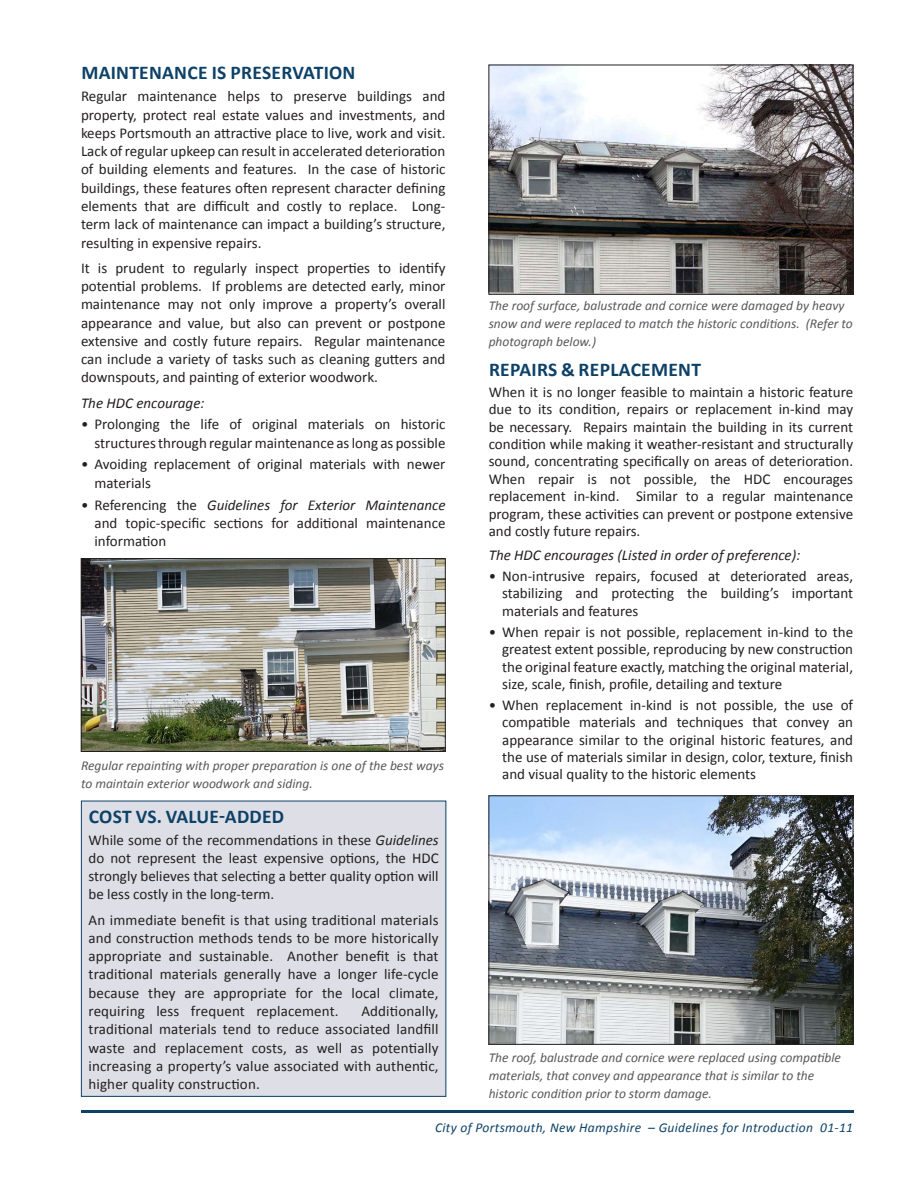
<style>
.page{position:relative;width:918px;height:1188px;background:#fff}
.page>*{position:absolute;margin:0;border:0;box-sizing:border-box;transform-origin:0 0}
.t1{font:700 19.5px "Calibri";letter-spacing:.015em;color:#0d4168}
.t2{font:15px/18.3px "Calibri";color:#231f20;text-align:justify}
.t3{font:italic 15px "Calibri";color:#231f20}
.t4{font:italic 13.5px/18px "Calibri";color:#57585a}
.t5{font:italic 13.5px "Calibri";letter-spacing:.025em;color:#0d4168}
.s1{font-style:italic}
</style>
<div class="page">
<hr style="left:81px;top:1110px;width:772px;height:2px;background:#0d4168">
<div style="left:81px;top:801px;width:365px;height:295px;background:#dedfe6"></div>
<div style="left:81px;top:801px;width:365px;height:296px;border:1px solid #0d4168"></div>
<img style="left:83px;top:560px;width:361px;height:190px">
<div style="left:81px;top:558px;width:365px;height:194px;border:1px solid #231f20"></div>
<img style="left:491px;top:67px;width:360px;height:225px">
<div style="left:489px;top:65px;width:364px;height:229px;border:1px solid #231f20"></div>
<img style="left:491px;top:798px;width:360px;height:245px">
<div style="left:489px;top:796px;width:364px;height:249px;border:1px solid #231f20"></div>
<h1 class="t1" style="left:81px;top:59px;width:276px">MAINTENANCE IS PRESERVATION</h1>
<p class="t2" style="left:81px;top:87px;width:366px">Regular maintenance helps to preserve buildings and property, protect real estate values and investments, and keeps Portsmouth an attractive place to live, work and visit.<br>Lack of regular upkeep can result in accelerated deterioration of building elements and features. In the case of historic buildings, these features often represent character defining elements that are difficult and costly to replace. Long&shy;term lack of maintenance can impact a building’s structure, resulting in expensive repairs.</p>
<p class="t2" style="left:81px;top:258px;width:366px">It is prudent to regularly inspect properties to identify potential problems. If problems are detected early, minor maintenance may not only improve a property’s overall appearance and value, but also can prevent or postpone extensive and costly future repairs. Regular maintenance can include a variety of tasks such as cleaning gutters and downspouts, and painting of exterior woodwork.</p>
<p class="t3" style="left:81px;top:392px;width:125px">The HDC encourage:</p>
<p class="t2" style="left:81px;top:415px;width:366px;text-align:right">• Prolonging the life of original materials on historic structures through regular maintenance as long as possible</p>
<p class="t2" style="left:94px;top:455px;width:352px;text-indent:-14px">• Avoiding replacement of original materials with newer materials</p>
<p class="t2" style="left:94px;top:495px;width:353px;text-indent:-13px">• Referencing the <span class="s1">Guidelines for Exterior Maintenance </span>and topic-specific sections for additional maintenance information</p>
<p class="t4" style="left:81px;top:756px;width:364px">Regular repainting with proper preparation is one of the best ways to maintain exterior woodwork and siding.</p>
<h1 class="t1" style="left:89px;top:803px;width:22px">COST</h1>
<h1 class="t1" style="left:136px;top:803px;width:114px">VS. VALUE-ADDED</h1>
<p class="t2" style="left:88px;top:830px;width:352px">While some of the recommendations in these <span class="s1">Guidelines </span>do not represent the least expensive options, the HDC strongly believes that selecting a better quality option will be less costly in the long-term.</p>
<p class="t2" style="left:88px;top:910px;width:352px">An immediate benefit is that using traditional materials and construction methods tends to be more historically appropriate and sustainable. Another benefit is that traditional materials generally have a longer life-cycle because they are appropriate for the local climate, requiring less frequent replacement.</p>
<p class="t2" style="left:88px;top:1001px;width:352px;text-indent:273px">Additionally, traditional materials tend to reduce associated landfill waste and replacement costs, as well as potentially increasing a property’s value associated with authentic, higher quality construction.</p>
<p class="t4" style="left:489px;top:295px;width:366px">The roof surface, balustrade and cornice were damaged by heavy snow and were replaced to match the historic conditions. (Refer to photograph below.)</p>
<h1 class="t1" style="left:489px;top:356px;width:213px">REPAIRS &amp; REPLACEMENT</h1>
<p class="t2" style="left:489px;top:383px;width:366px;line-height:17.4px">When it is no longer feasible to maintain a historic feature due to its condition, repairs or replacement in-kind may be necessary. Repairs maintain the building in its current condition while making it weather-resistant and structurally sound, concentrating specifically on areas of deterioration.<br>When repair is not possible, the HDC encourages replacement in-kind. Similar to a regular maintenance program, these activities can prevent or postpone extensive and costly future repairs.</p>
<p class="t3" style="left:489px;top:545px;width:313px">The HDC encourages (Listed in order of preference):</p>
<p class="t2" style="left:502px;top:567px;width:352px;line-height:17.4px;text-indent:-14px">• Non-intrusive repairs, focused at deteriorated areas, stabilizing and protecting the building’s important materials and features</p>
<p class="t2" style="left:502px;top:623px;width:352px;line-height:17.4px;text-indent:-14px">• When repair is not possible, replacement in-kind to the greatest extent possible, reproducing by new construction the original feature exactly, matching the original material, size, scale, finish, profile, detailing and texture</p>
<p class="t2" style="left:502px;top:696px;width:352px;line-height:17.4px;text-indent:-14px">• When replacement in-kind is not possible, the use of compatible materials and techniques that convey an appearance similar to the original historic features, and the use of materials similar in design, color, texture, finish and visual quality to the historic elements</p>
<p class="t4" style="left:489px;top:1048px;width:354px">The roof, balustrade and cornice were replaced using compatible materials, that convey and appearance that is similar to the historic condition prior to storm damage.</p>
<p class="t5" style="left:435px;top:1119px;width:420px">City of Portsmouth, New Hampshire – Guidelines for Introduction 01-11</p>
</div>
